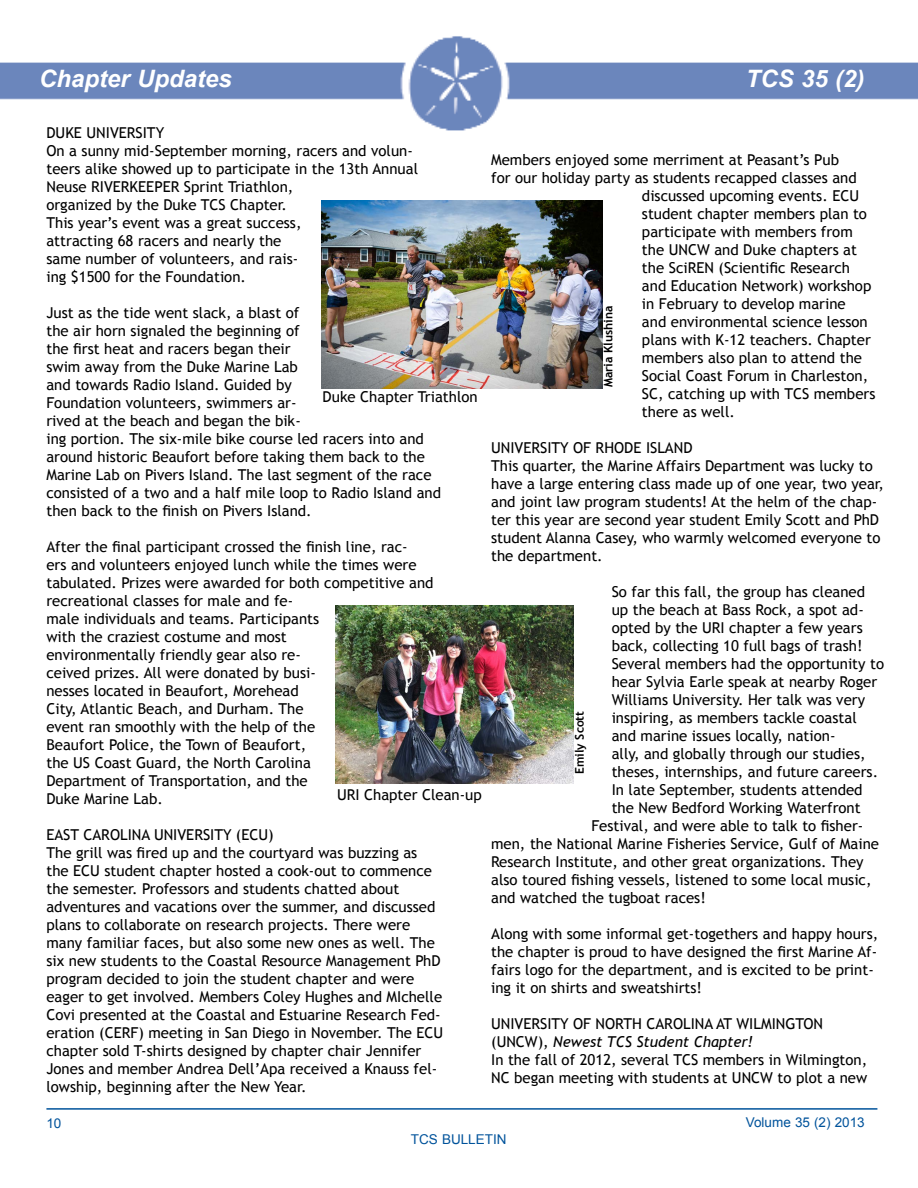
<style>
.page{position:relative;width:918px;height:1188px;background:#fff}
.page>*{position:absolute;margin:0;border:0;box-sizing:border-box;transform-origin:0 0}
.t1{font:italic 700 24px "Arial";color:#fff}
.t2{font:15px/18px "Trebuchet MS";color:#000}
.t3{font:13.5px "Arial";color:#00539b}
.t4{font:700 12px "Trebuchet MS";color:#000}
.s1{font-style:italic}
</style>
<div class="page">
<img style="left:0;top:36px;width:918px;height:95px">
<hr style="left:46px;top:1108px;width:831px;height:2px;background:#00539b">
<img style="left:322px;top:201px;width:280px;height:187px">
<img style="left:336px;top:606px;width:237px;height:177px">
<h1 class="t1" style="left:39px;top:62px;width:194px">Chapter Updates</h1>
<h1 class="t1" style="left:746px;top:63px;width:120px">TCS 35 (2)</h1>
<p class="t2" style="left:46px;top:124px;width:373px">DUKE UNIVERSITY<br>On a sunny mid-September morning, racers and volun&shy;teers alike showed up to participate in the 13th Annual Neuse RIVERKEEPER Sprint Triathlon,<br>organized by the Duke TCS Chapter.<br>This year’s event was a great success,<br>attracting 68 racers and nearly the<br>same number of volunteers, and rais-<br>ing $1500 for the Foundation.</p>
<p class="t2" style="left:46px;top:304px;width:396px">Just as the tide went slack, a blast of<br>the air horn signaled the beginning of<br>the first heat and racers began their<br>swim away from the Duke Marine Lab<br>and towards Radio Island. Guided by<br>Foundation volunteers, swimmers ar-<br>rived at the beach and began the bik-<br>ing portion. The six-mile bike course led racers into and around historic Beaufort before taking them back to the Marine Lab on Pivers Island. The last segment of the race consisted of a two and a half mile loop to Radio Island and then back to the finish on Pivers Island.</p>
<p class="t2" style="left:46px;top:538px;width:389px">After the final participant crossed the finish line, rac-<br>ers and volunteers enjoyed lunch while the times were tabulated. Prizes were awarded for both competitive and recreational classes for male and fe-<br>male individuals and teams. Participants<br>with the craziest costume and most<br>environmentally friendly gear also re-<br>ceived prizes. All were donated by busi-<br>nesses located in Beaufort, Morehead<br>City, Atlantic Beach, and Durham. The<br>event ran smoothly with the help of the<br>Beaufort Police, the Town of Beaufort,<br>the US Coast Guard, the North Carolina<br>Department of Transportation, and the<br>Duke Marine Lab.</p>
<p class="t2" style="left:46px;top:826px;width:398px">EAST CAROLINA UNIVERSITY (ECU)<br>The grill was fired up and the courtyard was buzzing as the ECU student chapter hosted a cook-out to commence the semester. Professors and students chatted about adventures and vacations over the summer, and discussed plans to collaborate on research projects. There were many familiar faces, but also some new ones as well. The six new students to the Coastal Resource Management PhD program decided to join the student chapter and were eager to get involved. Members Coley Hughes and MIchelle Covi presented at the Coastal and Estuarine Research Fed&shy;eration (CERF) meeting in San Diego in November. The ECU chapter sold T-shirts designed by chapter chair Jennifer Jones and member Andrea Dell’Apa received a Knauss fel&shy;lowship, beginning after the New Year.</p>
<p class="t2" style="left:323px;top:388px;width:157px">Duke Chapter Triathlon</p>
<p class="t2" style="left:337px;top:786px;width:146px">URI Chapter Clean-up</p>
<p class="t2" style="left:491px;top:151px;width:349px">Members enjoyed some merriment at Peasant’s Pub</p>
<p class="t2" style="left:491px;top:169px;width:367px">for our holiday party as students recapped classes and</p>
<p class="t2" style="left:642px;top:187px;width:219px">discussed upcoming events. ECU</p>
<p class="t2" style="left:642px;top:205px;width:227px">student chapter members plan to</p>
<p class="t2" style="left:642px;top:223px;width:212px">participate with members from</p>
<p class="t2" style="left:642px;top:241px;width:217px">the UNCW and Duke chapters at</p>
<p class="t2" style="left:642px;top:259px;width:210px">the SciREN (Scientific Research</p>
<p class="t2" style="left:642px;top:277px;width:231px">and Education Network) workshop</p>
<p class="t2" style="left:642px;top:295px;width:205px">in February to develop marine</p>
<p class="t2" style="left:642px;top:313px;width:227px">and environmental science lesson</p>
<p class="t2" style="left:642px;top:331px;width:230px">plans with K-12 teachers. Chapter</p>
<p class="t2" style="left:642px;top:349px;width:222px">members also plan to attend the</p>
<p class="t2" style="left:642px;top:367px;width:228px">Social Coast Forum in Charleston,</p>
<p class="t2" style="left:642px;top:385px;width:235px">SC, catching up with TCS members</p>
<p class="t2" style="left:642px;top:403px;width:94px">there as well.</p>
<p class="t2" style="left:491px;top:439px;width:394px">UNIVERSITY OF RHODE ISLAND<br>This quarter, the Marine Affairs Department was lucky to have a large entering class made up of one year, two year, and joint law program students! At the helm of the chap&shy;ter this year are second year student Emily Scott and PhD student Alanna Casey, who warmly welcomed everyone to the department.</p>
<p class="t2" style="left:612px;top:583px;width:255px">So far this fall, the group has cleaned</p>
<p class="t2" style="left:612px;top:601px;width:254px">up the beach at Bass Rock, a spot ad-</p>
<p class="t2" style="left:612px;top:619px;width:253px">opted by the URI chapter a few years</p>
<p class="t2" style="left:612px;top:637px;width:252px">back, collecting 10 full bags of trash!</p>
<p class="t2" style="left:612px;top:655px;width:274px">Several members had the opportunity to</p>
<p class="t2" style="left:612px;top:673px;width:267px">hear Sylvia Earle speak at nearby Roger</p>
<p class="t2" style="left:612px;top:691px;width:255px">Williams University. Her talk was very</p>
<p class="t2" style="left:612px;top:709px;width:247px">inspiring, as members tackle coastal</p>
<p class="t2" style="left:612px;top:727px;width:225px">and marine issues locally, nation-</p>
<p class="t2" style="left:612px;top:745px;width:255px">ally, and globally through our studies,</p>
<p class="t2" style="left:612px;top:763px;width:268px">theses, internships, and future careers.</p>
<p class="t2" style="left:612px;top:781px;width:252px">In late September, students attended</p>
<p class="t2" style="left:612px;top:799px;width:251px">the New Bedford Working Waterfront</p>
<p class="t2" style="left:591px;top:817px;width:274px">Festival, and were able to talk to fisher-</p>
<p class="t2" style="left:491px;top:835px;width:389px">men, the National Marine Fisheries Service, Gulf of Maine</p>
<p class="t2" style="left:491px;top:853px;width:374px">Research Institute, and other great organizations. They</p>
<p class="t2" style="left:491px;top:871px;width:382px">also toured fishing vessels, listened to some local music,</p>
<p class="t2" style="left:491px;top:889px;width:216px">and watched the tugboat races!</p>
<p class="t2" style="left:491px;top:925px;width:389px">Along with some informal get-togethers and happy hours, the chapter is proud to have designed the first Marine Af&shy;fairs logo for the department, and is excited to be print&shy;ing it on shirts and sweatshirts!</p>
<p class="t2" style="left:491px;top:1015px;width:378px">UNIVERSITY OF NORTH CAROLINA AT WILMINGTON (UNCW), <span class="s1">Newest TCS Student Chapter!<br></span>In the fall of 2012, several TCS members in Wilmington, NC began meeting with students at UNCW to plot a new</p>
<p class="t4" style="left:601px;top:387px;width:83px;rotate:-90deg">Maria Klushina</p>
<p class="t4" style="left:572px;top:774px;width:64px;rotate:-90deg">Emily Scott</p>
<p class="t3" style="left:46px;top:1114px;width:17px">10</p>
<p class="t3" style="left:746px;top:1113px;width:120px">Volume 35 (2) 2013</p>
<p class="t3" style="left:411px;top:1130px;width:97px">TCS BULLETIN</p>
</div>
